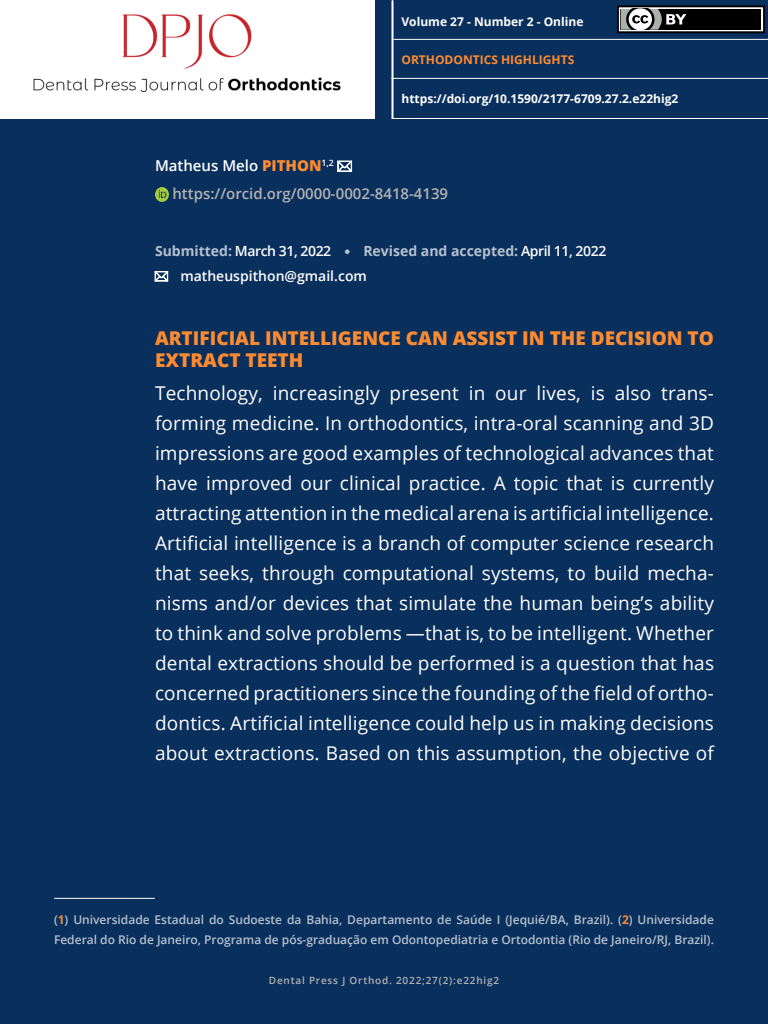
<style>
.page{position:relative;width:768px;height:1024px;background:#092f5c}
.page>*{position:absolute;margin:0;border:0;box-sizing:border-box;transform-origin:0 0}
.t1{font:19px/30px "Open Sans";letter-spacing:.01em;color:#fff;text-align:justify}
.t2{font:800 19px/22.8px "Open Sans";color:#ff8b31}
.t3{font:600 15px/28px "Open Sans";color:#b3b3b3}
.t4{font:600 14px/25px "Open Sans";color:#fff}
.t5{font:600 12px/20px "Open Sans";color:#b5c1ce}
.t6{font:700 12px "Open Sans";color:#fff}
.t7{font:700 12px "Open Sans";color:#ff8b31}
.t8{font:600 10px "Open Sans";letter-spacing:.08em;color:#b3b3b3}
.s1{color:#fff}
.s2{font-weight:800;color:#ff8b31}
.s3{font-weight:700;color:#b5c1ce}
.s4{font-family:"Semplicita Pro";font-weight:700;color:#b5c1ce}
.s5{font-weight:700;color:#ff8b31}
</style>
<div class="page">
<hr style="left:394px;top:39px;width:374px;height:1px;background:#fff">
<hr style="left:392px;top:78px;width:376px;height:1px;background:#fff">
<hr style="left:392px;top:118px;width:376px;height:1px;background:#fff">
<hr style="left:392px;top:1px;width:2px;height:117px;background:#fff">
<div style="left:0;top:0;width:374px;height:119px;background:#fff"></div>
<img style="left:33px;top:14px;width:308px;height:78px">
<svg style="left:338px;top:161px;width:14px;height:11px"></svg>
<img style="left:155px;top:188px;width:14px;height:13px">
<svg style="left:155px;top:271px;width:13px;height:10px"></svg>
<hr style="left:54px;top:898px;width:100px;height:1px;background:#fff">
<div style="left:618px;top:6px;width:146px;height:26px;background:#fff"></div>
<div style="left:617px;top:5px;width:148px;height:28px;border:2px solid #000"></div>
<div style="left:621px;top:9px;width:140px;height:21px;background:#000"></div>
<svg style="left:617px;top:5px;width:69px;height:29px"></svg>
<p class="t6" style="left:402px;top:14px;width:183px">Volume 27 - Number 2 - Online</p>
<p class="t7" style="left:402px;top:51px;width:174px">ORTHODONTICS HIGHLIGHTS</p>
<p class="t6" style="left:402px;top:90px;width:278px">https://doi.org/10.1590/2177-6709.27.2.e22hig2</p>
<p class="t3" style="left:172px;top:152px;width:277px;text-indent:-17px"><span class="s1">Matheus Melo</span> <span class="s2">PITHON</span><sup>1,2 </sup>https://orcid.org/0000-0002-8418-4139</p>
<p class="t4" style="left:180px;top:238px;width:427px;text-indent:-25px"><span class="s3">Submitted:</span> March 31, 2022 <span class="s4">•</span> <span class="s3">Revised and accepted:</span> April 11, 2022 matheuspithon@gmail.com</p>
<p class="t2" style="left:155px;top:325px;width:561px">ARTIFICIAL INTELLIGENCE CAN ASSIST IN THE DECISION TO<br>EXTRACT TEETH</p>
<p class="t1" style="left:155px;top:378px;width:561px">Technology, increasingly present in our lives, is also trans&shy;forming medicine. In orthodontics, intra-oral scanning and 3D impressions are good examples of technological advances that have improved our clinical practice. A topic that is currently attracting attention in the medical arena is artificial intelligence.<br>Artificial intelligence is a branch of computer science research that seeks, through computational systems, to build mecha&shy;nisms and/or devices that simulate the human being’s ability to think and solve problems —that is, to be intelligent. Whether dental extractions should be performed is a question that has concerned practitioners since the founding of the field of ortho&shy;dontics. Artificial intelligence could help us in making decisions about extractions. Based on this assumption, the objective of</p>
<p class="t5" style="left:54px;top:909px;width:662px">(<span class="s5">1</span>) Universidade Estadual do Sudoeste da Bahia, Departamento de Saúde I (Jequié/BA, Brazil). (<span class="s5">2</span>) Universidade<br>Federal do Rio de Janeiro, Programa de pós-graduação em Odontopediatria e Ortodontia (Rio de Janeiro/RJ, Brazil).</p>
<p class="t8" style="left:269px;top:974px;width:232px">Dental Press J Orthod. 2022;27(2):e22hig2</p>
</div>
